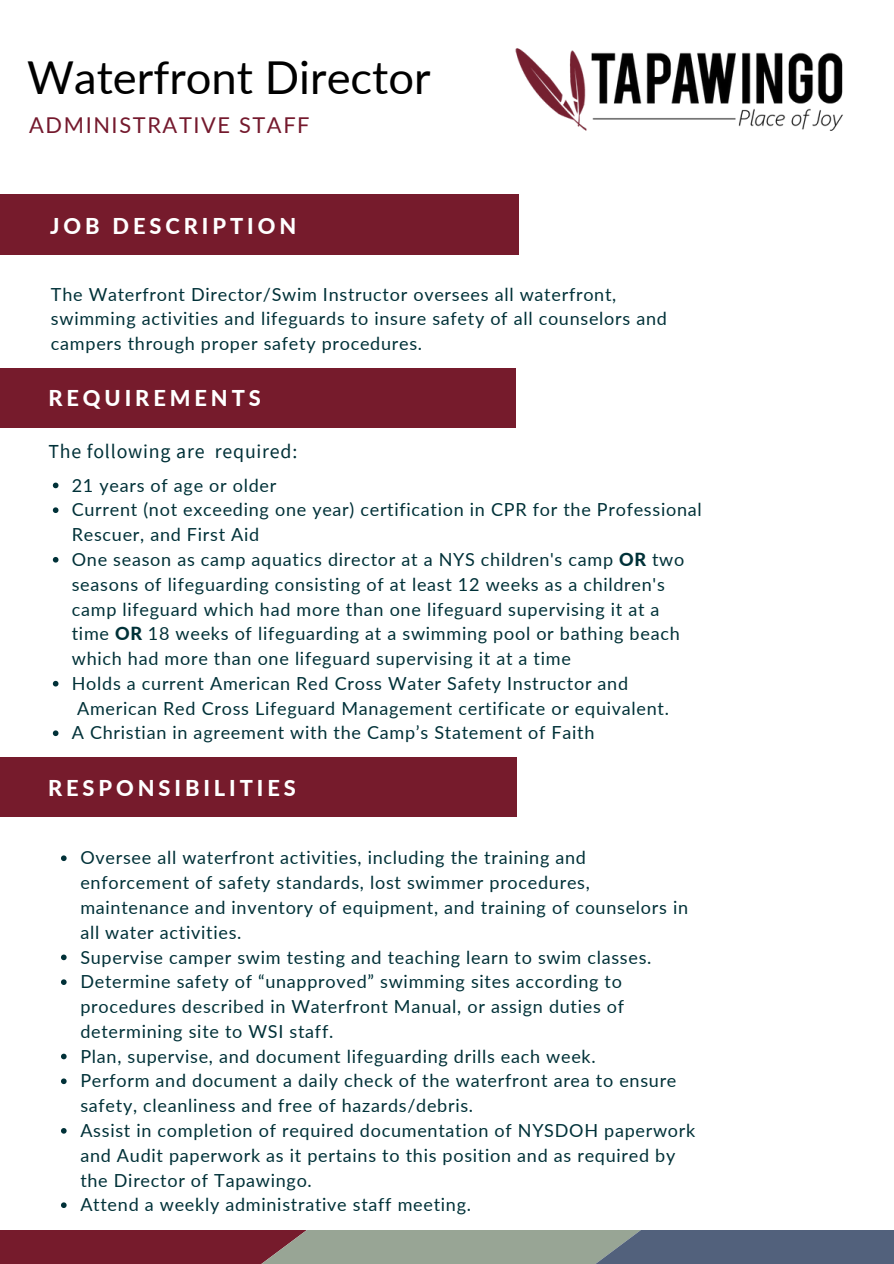
<style>
.page{position:relative;width:894px;height:1264px;background:#fff}
.page>*{position:absolute;margin:0;border:0;box-sizing:border-box;transform-origin:0 0}
.t1{font:45.3px "Lato";color:#000}
.t2{font:800 21.75px "Lato";letter-spacing:.18em;color:#fff}
.t3{font:21.75px "Lato";letter-spacing:.075em;color:#74192d}
.t4{font:19.8px "Source Sans Pro";letter-spacing:.04em;color:#003138}
.t5{font:18px/24.8px "Lato";letter-spacing:.04em;color:#003138}
.s1{font-weight:800}
</style>
<div class="page">
<div style="left:0;top:195px;width:518px;height:59px;background:#761b2c"></div>
<div style="left:0;top:757px;width:516px;height:60px;background:#761b2c"></div>
<svg style="left:61px;top:855px;width:6px;height:6px"></svg>
<svg style="left:61px;top:954px;width:6px;height:6px"></svg>
<svg style="left:61px;top:979px;width:6px;height:5px"></svg>
<svg style="left:61px;top:1053px;width:6px;height:6px"></svg>
<svg style="left:61px;top:1078px;width:6px;height:6px"></svg>
<svg style="left:61px;top:1128px;width:6px;height:5px"></svg>
<svg style="left:61px;top:1202px;width:6px;height:5px"></svg>
<svg style="left:0;top:1230px;width:893px;height:33px;background:#77646b"></svg>
<img style="left:515px;top:48px;width:328px;height:83px">
<div style="left:0;top:368px;width:516px;height:60px;background:#761b2c"></div>
<svg style="left:53px;top:482px;width:5px;height:6px"></svg>
<svg style="left:53px;top:507px;width:5px;height:6px"></svg>
<svg style="left:53px;top:557px;width:5px;height:5px"></svg>
<svg style="left:53px;top:681px;width:5px;height:5px"></svg>
<svg style="left:53px;top:730px;width:5px;height:6px"></svg>
<h1 class="t1" style="left:27px;top:49px;width:405px">Waterfront Director</h1>
<p class="t3" style="left:29px;top:112px;width:282px">ADMINISTRATIVE STAFF</p>
<p class="t2" style="left:50px;top:213px;width:247px">JOB DESCRIPTION</p>
<p class="t5" style="left:51px;top:281px;width:617px">The Waterfront Director/Swim Instructor oversees all waterfront, swimming activities and lifeguards to insure safety of all counselors and campers through proper safety procedures.</p>
<p class="t2" style="left:48px;top:384px;width:214px">REQUIREMENTS</p>
<p class="t2" style="left:48px;top:398px;width:214px">REQUIREMENTS</p>
<p class="t4" style="left:48px;top:439px;width:250px">The following are required:</p>
<p class="t5" style="left:72px;top:472px;width:631px">21 years of age or older<br>Current (not exceeding one year) certification in CPR for the Professional Rescuer, and First Aid<br>One season as camp aquatics director at a NYS children's camp <span class="s1">OR</span> two seasons of lifeguarding consisting of at least 12 weeks as a children's camp lifeguard which had more than one lifeguard supervising it at a<br>time <span class="s1">OR</span> 18 weeks of lifeguarding at a swimming pool or bathing beach which had more than one lifeguard supervising it at a time<br>Holds a current American Red Cross Water Safety Instructor and American Red Cross Lifeguard Management certificate or equivalent.<br>A Christian in agreement with the Camp’s Statement of Faith</p>
<p class="t2" style="left:48px;top:774px;width:249px">RESPONSIBILITIES</p>
<p class="t5" style="left:80px;top:845px;width:616px">Oversee all waterfront activities, including the training and enforcement of safety standards, lost swimmer procedures, maintenance and inventory of equipment, and training of counselors in all water activities.<br>Supervise camper swim testing and teaching learn to swim classes.<br>Determine safety of “unapproved” swimming sites according to procedures described in Waterfront Manual, or assign duties of determining site to WSI staff.<br>Plan, supervise, and document lifeguarding drills each week.<br>Perform and document a daily check of the waterfront area to ensure safety, cleanliness and free of hazards/debris.<br>Assist in completion of required documentation of NYSDOH paperwork and Audit paperwork as it pertains to this position and as required by the Director of Tapawingo.<br>Attend a weekly administrative staff meeting.</p>
</div>
